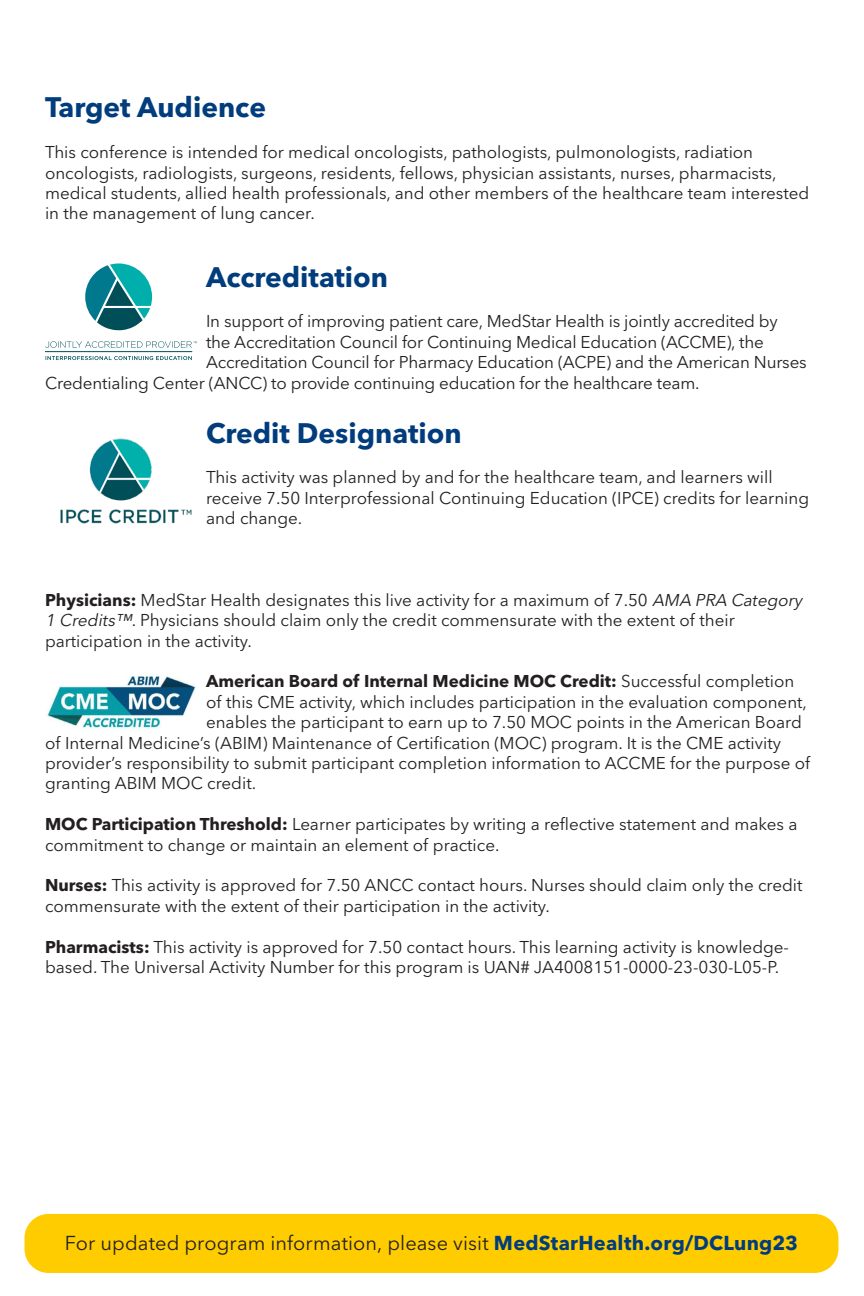
<style>
.page{position:relative;width:864px;height:1296px;background:#fff}
.page>*{position:absolute;margin:0;border:0;box-sizing:border-box;transform-origin:0 0}
.t1{font:700 28px "Avenir Next LT Pro";color:#013d7d}
.t2{font:20px "Avenir Next LT Pro";letter-spacing:.005em;color:#231f20}
.Pa0{font:17px/20.4px "Avenir Next LT Pro";color:#231f20}
.t3{font:700 17px "Avenir Next LT Pro";color:#231f20}
.s1{font-weight:700}
.s2{font-style:italic}
.s3{font-weight:400}
.s4{font-weight:700;color:#013d7d}
</style>
<div class="page">
<svg style="left:46px;top:356px;width:146px;height:4px"></svg>
<hr style="left:45px;top:351px;width:147px;height:1px;background:#004e58">
<svg style="left:85px;top:263px;width:67px;height:68px"></svg>
<svg style="left:45px;top:341px;width:152px;height:7px"></svg>
<img style="left:60px;top:438px;width:132px;height:86px">
<img style="left:47px;top:675px;width:149px;height:54px">
<div style="left:25px;top:1214px;width:813px;height:59px;background:#fc0;border-radius:24px"></div>
<p class="t1" style="left:45px;top:90px;width:223px">Target Audience</p>
<p class="Pa0" style="left:45px;top:142px;width:766px">This conference is intended for medical oncologists, pathologists, pulmonologists, radiation oncologists, radiologists, surgeons, residents, fellows, physician assistants, nurses, pharmacists, medical students, allied health professionals, and other members of the healthcare team interested in the management of lung cancer.</p>
<p class="t1" style="left:206px;top:260px;width:184px">Accreditation</p>
<p class="Pa0" style="left:206px;top:311px;width:573px">In support of improving patient care, MedStar Health is jointly accredited by</p>
<p class="Pa0" style="left:206px;top:332px;width:559px">the Accreditation Council for Continuing Medical Education (ACCME), the</p>
<p class="Pa0" style="left:206px;top:352px;width:602px">Accreditation Council for Pharmacy Education (ACPE) and the American Nurses</p>
<p class="Pa0" style="left:45px;top:373px;width:656px">Credentialing Center (ANCC) to provide continuing education for the healthcare team.</p>
<p class="t1" style="left:206px;top:416px;width:257px">Credit Designation</p>
<p class="Pa0" style="left:206px;top:467px;width:605px">This activity was planned by and for the healthcare team, and learners will receive 7.50 Interprofessional Continuing Education (IPCE) credits for learning and change.</p>
<p class="Pa0" style="left:45px;top:590px;width:762px"><span class="s1">Physicians:</span> MedStar Health designates this live activity for a maximum of 7.50 <span class="s2">AMA PRA Category<br>1 Credits™</span>. Physicians should claim only the credit commensurate with the extent of their participation in the activity.</p>
<p class="t3" style="left:206px;top:671px;width:590px">American Board of Internal Medicine MOC Credit: <span class="s3">Successful completion</span></p>
<p class="Pa0" style="left:206px;top:692px;width:603px">of this CME activity, which includes participation in the evaluation component,</p>
<p class="Pa0" style="left:206px;top:712px;width:597px">enables the participant to earn up to 7.50 MOC points in the American Board</p>
<p class="Pa0" style="left:45px;top:733px;width:738px">of Internal Medicine’s (ABIM) Maintenance of Certification (MOC) program. It is the CME activity</p>
<p class="Pa0" style="left:45px;top:753px;width:767px">provider’s responsibility to submit participant completion information to ACCME for the purpose of</p>
<p class="Pa0" style="left:45px;top:773px;width:213px">granting ABIM MOC credit.</p>
<p class="Pa0" style="left:45px;top:814px;width:754px"><span class="s1">MOC Participation Threshold:</span> Learner participates by writing a reflective statement and makes a commitment to change or maintain an element of practice.</p>
<p class="Pa0" style="left:45px;top:875px;width:759px"><span class="s1">Nurses:</span> This activity is approved for 7.50 ANCC contact hours. Nurses should claim only the credit commensurate with the extent of their participation in the activity.</p>
<p class="Pa0" style="left:45px;top:937px;width:746px"><span class="s1">Pharmacists:</span> This activity is approved for 7.50 contact hours. This learning activity is knowledge&shy;based. The Universal Activity Number for this program is UAN# JA4008151-0000-23-030-L05-P.</p>
<p class="t2" style="left:65px;top:1231px;width:735px">For updated program information, please visit <span class="s4">MedStarHealth.org/DCLung23</span></p>
</div>
